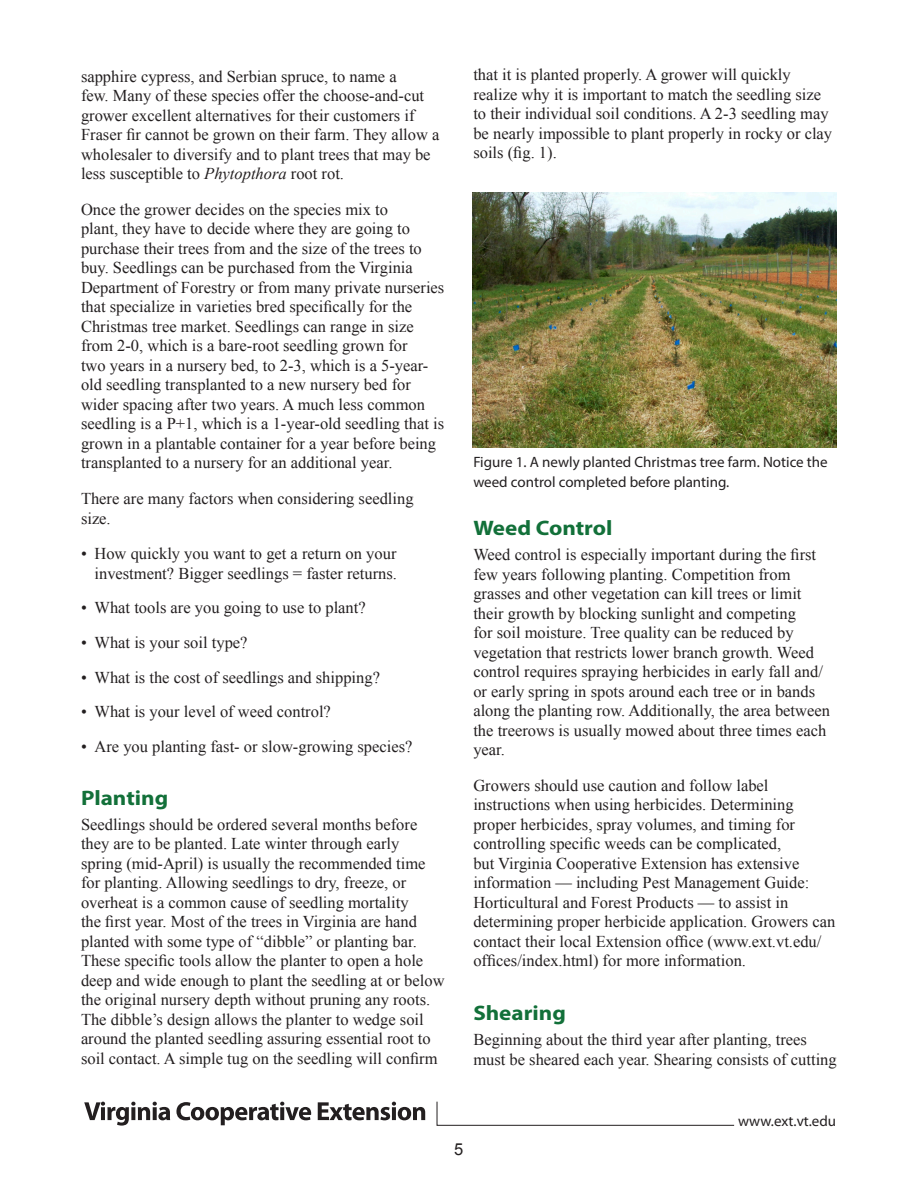
<style>
.page{position:relative;width:918px;height:1188px;background:#fff}
.page>*{position:absolute;margin:0;border:0;box-sizing:border-box;transform-origin:0 0}
.Subhead_2{font:700 21px "Myriad Pro";color:#127039;scale:1.1 1}
.Body{font:16.5px/19.5px "Times New Roman";color:#231f20}
.t1{font:16.5px "Arial";color:#231f20}
.t2{font:15px/19.5px "Myriad Pro";color:#231f20}
.s1{font-style:italic}
</style>
<div class="page">
<svg style="left:84px;top:1102px;width:86px;height:24px"></svg>
<svg style="left:176px;top:1102px;width:135px;height:23px"></svg>
<svg style="left:318px;top:1102px;width:107px;height:18px"></svg>
<svg style="left:436px;top:1101px;width:299px;height:25px"></svg>
<img style="left:473px;top:192px;width:364px;height:255px">
<p class="Body" style="left:81px;top:66px;width:360px">sapphire cypress, and Serbian spruce, to name a<br>few. Many of these species offer the choose-and-cut grower excellent alternatives for their customers if Fraser fir cannot be grown on their farm. They allow a wholesaler to diversify and to plant trees that may be less susceptible to <span class="s1">Phytopthora</span> root rot.</p>
<p class="Body" style="left:81px;top:199px;width:365px">Once the grower decides on the species mix to<br>plant, they have to decide where they are going to purchase their trees from and the size of the trees to buy. Seedlings can be purchased from the Virginia Department of Forestry or from many private nurseries that specialize in varieties bred specifically for the Christmas tree market. Seedlings can range in size from 2-0, which is a bare-root seedling grown for<br>two years in a nursery bed, to 2-3, which is a 5-year&shy;old seedling transplanted to a new nursery bed for wider spacing after two years. A much less common seedling is a P+1, which is a 1-year-old seedling that is grown in a plantable container for a year before being transplanted to a nursery for an additional year.</p>
<p class="Body" style="left:81px;top:489px;width:334px">There are many factors when considering seedling size.</p>
<p class="Body" style="left:81px;top:544px;width:318px;text-align:right">• How quickly you want to get a return on your investment? Bigger seedlings = faster returns.</p>
<p class="Body" style="left:81px;top:598px;width:286px">• What tools are you going to use to plant?</p>
<p class="Body" style="left:81px;top:632px;width:168px">• What is your soil type?</p>
<p class="Body" style="left:81px;top:667px;width:301px">• What is the cost of seedlings and shipping?</p>
<p class="Body" style="left:81px;top:702px;width:251px">• What is your level of weed control?</p>
<p class="Body" style="left:81px;top:736px;width:333px">• Are you planting fast- or slow-growing species?</p>
<p class="Subhead_2" style="left:81px;top:784px;width:81px">Planting</p>
<p class="Body" style="left:81px;top:814px;width:365px">Seedlings should be ordered several months before they are to be planted. Late winter through early spring (mid-April) is usually the recommended time for planting. Allowing seedlings to dry, freeze, or overheat is a common cause of seedling mortality<br>the first year. Most of the trees in Virginia are hand planted with some type of “dibble” or planting bar.<br>These specific tools allow the planter to open a hole deep and wide enough to plant the seedling at or below the original nursery depth without pruning any roots.<br>The dibble’s design allows the planter to wedge soil around the planted seedling assuring essential root to soil contact. A simple tug on the seedling will confirm</p>
<p class="Body" style="left:473px;top:65px;width:360px">that it is planted properly. A grower will quickly realize why it is important to match the seedling size to their individual soil conditions. A 2-3 seedling may be nearly impossible to plant properly in rocky or clay soils (fig. 1).</p>
<p class="t2" style="left:473px;top:452px;width:356px">Figure 1. A newly planted Christmas tree farm. Notice the weed control completed before planting.</p>
<p class="Subhead_2" style="left:473px;top:515px;width:128px">Weed Control</p>
<p class="Body" style="left:473px;top:545px;width:358px">Weed control is especially important during the first few years following planting. Competition from grasses and other vegetation can kill trees or limit their growth by blocking sunlight and competing<br>for soil moisture. Tree quality can be reduced by vegetation that restricts lower branch growth. Weed control requires spraying herbicides in early fall and/ or early spring in spots around each tree or in bands along the planting row. Additionally, the area between the treerows is usually mowed about three times each year.</p>
<p class="Body" style="left:473px;top:775px;width:363px">Growers should use caution and follow label instructions when using herbicides. Determining proper herbicides, spray volumes, and timing for controlling specific weeds can be complicated,<br>but Virginia Cooperative Extension has extensive information — including Pest Management Guide:<br>Horticultural and Forest Products — to assist in determining proper herbicide application. Growers can contact their local Extension office (www.ext.vt.edu/ offices/index.html) for more information.</p>
<p class="Subhead_2" style="left:473px;top:1000px;width:86px">Shearing</p>
<p class="Body" style="left:473px;top:1030px;width:365px">Beginning about the third year after planting, trees must be sheared each year. Shearing consists of cutting</p>
<p class="t1" style="left:454px;top:1139px;width:11px">5</p>
<p class="t2" style="left:738px;top:1111px;width:100px">www.ext.vt.edu</p>
</div>
